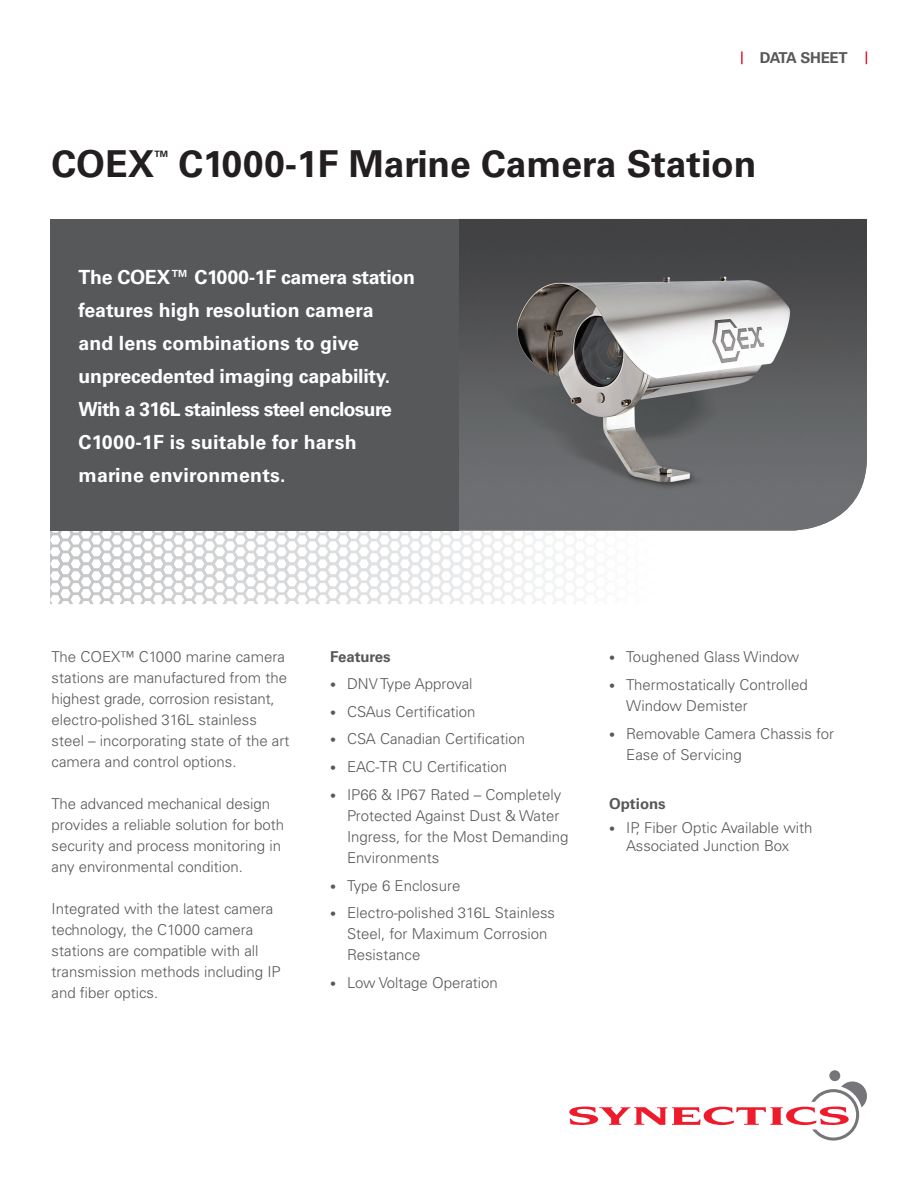
<style>
.page{position:relative;width:918px;height:1188px;background:#fff}
.page>*{position:absolute;margin:0;border:0;box-sizing:border-box;transform-origin:0 0}
.t1{font:700 37.05px "Univers";color:#231f20}
.t2{font:700 19.5px/33px "Univers";letter-spacing:-.01em;color:#fff}
.t3{font:300 15px/21px "Univers";color:#57585a}
.t4{font:700 15px "Univers";letter-spacing:-.005em;color:#57585a}
.t5{font:700 8.7px "Univers";color:#231f20}
.s1{font-size:12px}
</style>
<div class="page">
<div style="left:829px;top:1070px;width:11px;height:11px;background:#76767a;border-radius:50%"></div>
<svg style="left:569px;top:1081px;width:298px;height:60px"></svg>
<svg style="left:50px;top:531px;width:516px;height:73px"></svg>
<div style="left:50px;top:219px;width:409px;height:312px;background:#57585a"></div>
<img style="left:459px;top:219px;width:408px;height:312px">
<svg style="left:866px;top:51px;width:1px;height:13px"></svg>
<svg style="left:741px;top:51px;width:2px;height:13px"></svg>
<p class="t4" style="left:760px;top:49px;width:89px">DATA SHEET</p>
<h1 class="t1" style="left:52px;top:142px;width:105px">COEX</h1>
<p class="t5" style="left:155px;top:148px;width:15px">TM</p>
<h1 class="t1" style="left:178px;top:142px;width:580px">C1000-1F Marine Camera Station</h1>
<h2 class="t2" style="left:79px;top:261px;width:338px">The COEX™ C1000-1F camera station features high resolution camera<br>and lens combinations to give unprecedented imaging capability.<br>With a 316L stainless steel enclosure<br>C1000-1F is suitable for harsh marine environments.</h2>
<p class="t3" style="left:52px;top:647px;width:239px">The COEX™ C1000 marine camera stations are manufactured from the highest grade, corrosion resistant, electro-polished 316L stainless steel – incorporating state of the art camera and control options.</p>
<p class="t3" style="left:52px;top:794px;width:234px">The advanced mechanical design provides a reliable solution for both security and process monitoring in any environmental condition.</p>
<p class="t3" style="left:52px;top:899px;width:231px">Integrated with the latest camera technology, the C1000 camera stations are compatible with all transmission methods including IP and fiber optics.</p>
<p class="t4" style="left:330px;top:648px;width:62px">Features</p>
<p class="t3" style="left:330px;top:673px;width:144px"><span class="s1">•</span> DNV Type Approval</p>
<p class="t3" style="left:330px;top:701px;width:147px"><span class="s1">•</span> CSAus Certification</p>
<p class="t3" style="left:330px;top:728px;width:197px"><span class="s1">•</span> CSA Canadian Certification</p>
<p class="t3" style="left:330px;top:756px;width:179px"><span class="s1">•</span> EAC-TR CU Certification</p>
<p class="t3" style="left:347px;top:784px;width:223px;text-indent:-17px"><span class="s1">•</span> IP66 &amp; IP67 Rated – Completely<br>Protected Against Dust &amp; Water<br>Ingress, for the Most Demanding<br>Environments</p>
<p class="t3" style="left:330px;top:875px;width:132px"><span class="s1">•</span> Type 6 Enclosure</p>
<p class="t3" style="left:347px;top:902px;width:209px;text-indent:-17px"><span class="s1">•</span> Electro-polished 316L Stainless<br>Steel, for Maximum Corrosion<br>Resistance</p>
<p class="t3" style="left:330px;top:972px;width:169px"><span class="s1">•</span> Low Voltage Operation</p>
<p class="t3" style="left:609px;top:647px;width:192px"><span class="s1">•</span> Toughened Glass Window</p>
<p class="t3" style="left:626px;top:674px;width:183px;text-indent:-17px"><span class="s1">•</span> Thermostatically Controlled<br>Window Demister</p>
<p class="t3" style="left:626px;top:723px;width:210px;text-indent:-17px"><span class="s1">•</span> Removable Camera Chassis for<br>Ease of Servicing</p>
<p class="t4" style="left:609px;top:795px;width:58px">Options</p>
<p class="t3" style="left:609px;top:818px;width:205px;line-height:18px;text-align:center"><span class="s1">•</span> IP, Fiber Optic Available with<br>Associated Junction Box</p>
</div>
